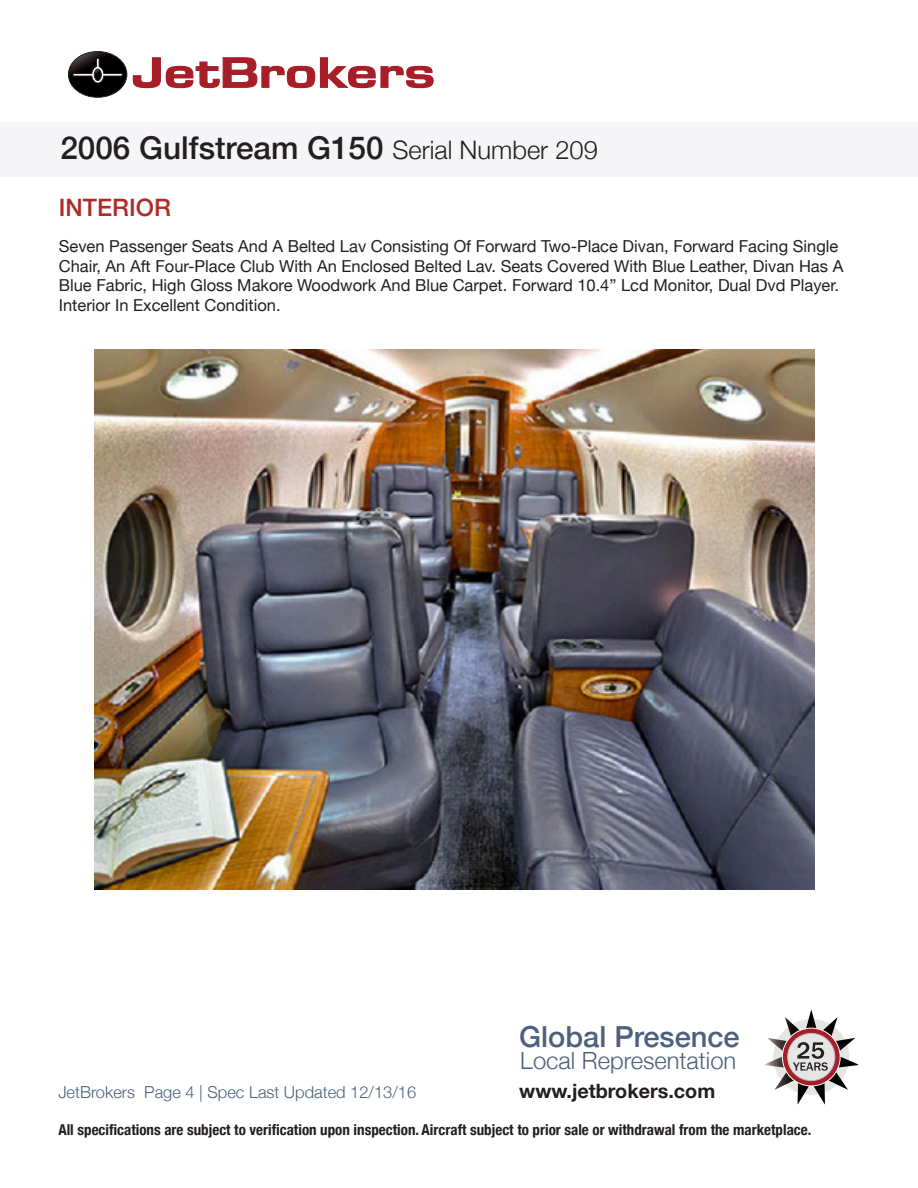
<style>
.page{position:relative;width:918px;height:1188px;background:#fff}
.page>*{position:absolute;margin:0;border:0;box-sizing:border-box;transform-origin:0 0}
.t1{font:500 31.5px "Helvetica Neue";color:#231f20}
.t2{font:500 29.1px "Helvetica Neue";color:#4d607d}
.t3{font:500 24px "Helvetica Neue";color:#ae2c28}
.t4{font:300 23.7px "Helvetica Neue";color:#4d607d}
.t5{font:700 19.8px "Helvetica Neue";color:#231f20}
.t6{font:16.5px/19.5px "Helvetica Neue";color:#231f20}
.t7{font:300 16.5px "Helvetica Neue";color:#4d607d}
.t8{font:700 condensed 15px "Helvetica Neue";color:#231f20}
.s1{font-weight:300;font-size:25.5px}
</style>
<div class="page">
<div style="left:0;top:123px;width:918px;height:54px;background:#f5f4f7"></div>
<svg style="left:67px;top:51px;width:367px;height:47px"></svg>
<hr style="left:917px;top:122px;width:1px;height:55px;background:#f5f4f7">
<img style="left:94px;top:350px;width:720px;height:540px">
<svg style="left:764px;top:1009px;width:94px;height:95px"></svg>
<p class="t1" style="left:60px;top:122px;width:539px">2006 Gulfstream G150 <span class="s1">Serial Number 209</span></p>
<p class="t3" style="left:59px;top:188px;width:114px">INTERIOR</p>
<p class="t6" style="left:59px;top:238px;width:786px">Seven Passenger Seats And A Belted Lav Consisting Of Forward Two-Place Divan, Forward Facing Single Chair, An Aft Four-Place Club With An Enclosed Belted Lav. Seats Covered With Blue Leather, Divan Has A Blue Fabric, High Gloss Makore Woodwork And Blue Carpet. Forward 10.4” Lcd Monitor, Dual Dvd Player.<br>Interior In Excellent Condition.</p>
<p class="t2" style="left:519px;top:1013px;width:222px">Global Presence</p>
<p class="t4" style="left:520px;top:1042px;width:217px">Local Representation</p>
<p class="t5" style="left:519px;top:1075px;width:197px">www.jetbrokers.com</p>
<p class="t7" style="left:58px;top:1079px;width:359px">JetBrokers Page 4 | Spec Last Updated 12/13/16</p>
<p class="t8" style="left:58px;top:1117px;width:755px">All specifications are subject to verification upon inspection. Aircraft subject to prior sale or withdrawal from the marketplace.</p>
</div>
